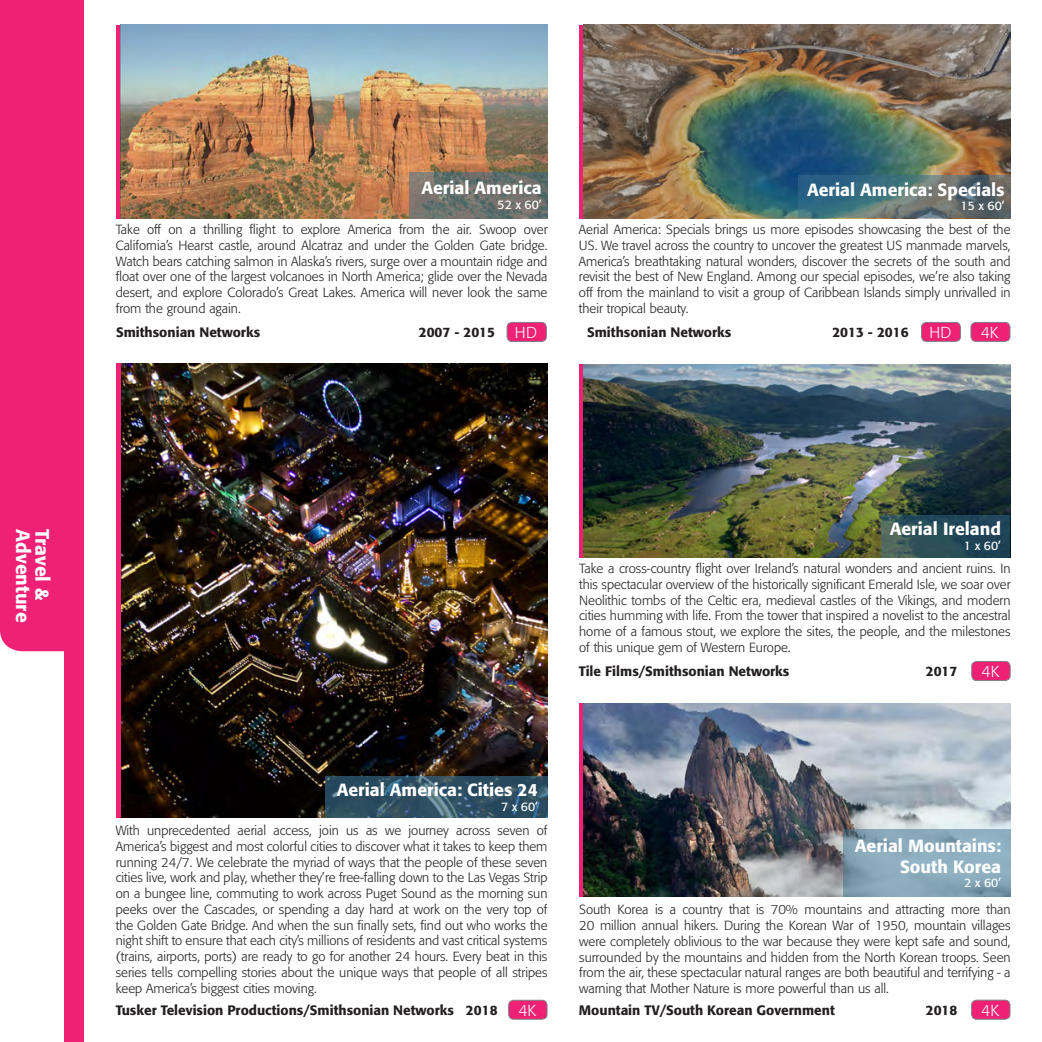
<style>
.page{position:relative;width:1042px;height:1042px;background:#fff}
.page>*{position:absolute;margin:0;border:0;box-sizing:border-box;transform-origin:0 0}
.t1{font:500 19.25px "Formata";color:#fff}
.t2{font:500 17.5px "Formata";color:#fff}
.t3{font:300 15.75px "Formata";color:#fff}
.t4{font:500 13.65px "Formata";color:#231f20}
.t5{font:300 13.12px/15.8px "Formata";color:#231f20;text-align:justify}
.t6{font:12.25px "Formata";color:#fff}
</style>
<div class="page">
<div style="left:0;top:0;width:64px;height:652px;background:#ee2174"></div>
<div style="left:64px;top:0;width:20px;height:1042px;background:#ee2174"></div>
<div style="left:16px;top:529px;width:34px;height:96px;background:#ee2174"></div>
<div style="left:116px;top:25px;width:5px;height:193px;background:#ee2174"></div>
<div style="left:579px;top:25px;width:5px;height:193px;background:#ee2174"></div>
<div style="left:116px;top:364px;width:5px;height:454px;background:#ee2174"></div>
<div style="left:579px;top:364px;width:5px;height:193px;background:#ee2174"></div>
<div style="left:579px;top:703px;width:5px;height:193px;background:#ee2174"></div>
<img style="left:584px;top:703px;width:426px;height:193px">
<img style="left:584px;top:364px;width:426px;height:193px">
<img style="left:121px;top:364px;width:426px;height:454px">
<img style="left:121px;top:25px;width:426px;height:193px">
<img style="left:584px;top:25px;width:426px;height:193px">
<div style="left:508px;top:1000px;width:39px;height:19px;background:#ee2174;border-radius:5px"></div>
<div style="left:508px;top:1000px;width:39px;height:19px;border:1px solid #808285;border-radius:5px"></div>
<div style="left:971px;top:661px;width:39px;height:19px;background:#ee2174;border-radius:5px"></div>
<div style="left:971px;top:661px;width:39px;height:20px;border:1px solid #808285;border-radius:5px"></div>
<div style="left:971px;top:1000px;width:39px;height:19px;background:#ee2174;border-radius:5px"></div>
<div style="left:971px;top:1000px;width:39px;height:19px;border:1px solid #808285;border-radius:5px"></div>
<svg style="left:843px;top:829px;width:167px;height:67px;background:#87a8b9"></svg>
<svg style="left:881px;top:515px;width:129px;height:43px;background:#2b4e58"></svg>
<svg style="left:325px;top:776px;width:222px;height:42px;background:#315366"></svg>
<div style="left:507px;top:322px;width:39px;height:19px;background:#ee2174;border-radius:5px"></div>
<div style="left:507px;top:322px;width:40px;height:20px;border:1px solid #808285;border-radius:5px"></div>
<div style="left:921px;top:322px;width:39px;height:19px;background:#ee2174;border-radius:5px"></div>
<div style="left:921px;top:322px;width:40px;height:20px;border:1px solid #808285;border-radius:5px"></div>
<div style="left:971px;top:322px;width:39px;height:19px;background:#ee2174;border-radius:5px"></div>
<div style="left:970px;top:322px;width:40px;height:20px;border:1px solid #808285;border-radius:5px"></div>
<svg style="left:409px;top:172px;width:138px;height:46px;background:#6c716c"></svg>
<svg style="left:798px;top:176px;width:212px;height:42px;background:#516e76"></svg>
<p class="t2" style="left:421px;top:177px;width:122px">Aerial America</p>
<p class="t6" style="left:497px;top:197px;width:46px">52 x 60’</p>
<p class="t2" style="left:807px;top:179px;width:199px">Aerial America: Specials</p>
<p class="t6" style="left:960px;top:199px;width:46px">15 x 60’</p>
<p class="t5" style="left:116px;top:222px;width:433px">Take off on a thrilling flight to explore America from the air. Swoop over California’s Hearst castle, around Alcatraz and under the Golden Gate bridge.<br>Watch bears catching salmon in Alaska’s rivers, surge over a mountain ridge and float over one of the largest volcanoes in North America; glide over the Nevada desert, and explore Colorado’s Great Lakes. America will never look the same from the ground again.</p>
<p class="t5" style="left:579px;top:222px;width:433px">Aerial America: Specials brings us more episodes showcasing the best of the US. We travel across the country to uncover the greatest US manmade marvels, America’s breathtaking natural wonders, discover the secrets of the south and revisit the best of New England. Among our special episodes, we’re also taking off from the mainland to visit a group of Caribbean Islands simply unrivalled in their tropical beauty.</p>
<p class="t4" style="left:116px;top:323px;width:146px">Smithsonian Networks</p>
<p class="t4" style="left:419px;top:323px;width:78px">2007 - 2015</p>
<p class="t3" style="left:515px;top:323px;width:24px">HD</p>
<p class="t4" style="left:587px;top:323px;width:146px">Smithsonian Networks</p>
<p class="t4" style="left:832px;top:323px;width:78px">2013 - 2016</p>
<p class="t3" style="left:929px;top:323px;width:24px">HD</p>
<p class="t3" style="left:981px;top:323px;width:20px">4K</p>
<p class="t1" style="left:35px;top:529px;width:95px;rotate:90deg">Adventure</p>
<p class="t1" style="left:54px;top:529px;width:72px;rotate:90deg">Travel &amp;</p>
<p class="t2" style="left:890px;top:518px;width:113px">Aerial Ireland</p>
<p class="t6" style="left:964px;top:538px;width:38px">1 x 60’</p>
<p class="t5" style="left:579px;top:561px;width:433px">Take a cross-country flight over Ireland’s natural wonders and ancient ruins. In this spectacular overview of the historically significant Emerald Isle, we soar over Neolithic tombs of the Celtic era, medieval castles of the Vikings, and modern cities humming with life. From the tower that inspired a novelist to the ancestral home of a famous stout, we explore the sites, the people, and the milestones of this unique gem of Western Europe.</p>
<p class="t4" style="left:579px;top:663px;width:212px">Tile Films/Smithsonian Networks</p>
<p class="t4" style="left:926px;top:663px;width:33px">2017</p>
<p class="t3" style="left:981px;top:662px;width:20px">4K</p>
<p class="t2" style="left:337px;top:779px;width:203px">Aerial America: Cities 24</p>
<p class="t6" style="left:501px;top:799px;width:38px">7 x 60’</p>
<p class="t5" style="left:116px;top:822px;width:433px">With unprecedented aerial access, join us as we journey across seven of America’s biggest and most colorful cities to discover what it takes to keep them running 24/7. We celebrate the myriad of ways that the people of these seven cities live, work and play, whether they’re free-falling down to the Las Vegas Strip on a bungee line, commuting to work across Puget Sound as the morning sun peeks over the Cascades, or spending a day hard at work on the very top of the Golden Gate Bridge. And when the sun finally sets, find out who works the night shift to ensure that each city’s millions of residents and vast critical systems (trains, airports, ports) are ready to go for another 24 hours. Every beat in this series tells compelling stories about the unique ways that people of all stripes keep America’s biggest cities moving.</p>
<p class="t4" style="left:116px;top:1001px;width:340px">Tusker Television Productions/Smithsonian Networks</p>
<p class="t4" style="left:466px;top:1001px;width:33px">2018</p>
<p class="t3" style="left:518px;top:1001px;width:20px">4K</p>
<p class="t2" style="left:855px;top:835px;width:148px">Aerial Mountains:</p>
<p class="t2" style="left:900px;top:856px;width:102px">South Korea</p>
<p class="t6" style="left:964px;top:875px;width:38px">2 x 60’</p>
<p class="t5" style="left:579px;top:902px;width:433px">South Korea is a country that is 70% mountains and attracting more than 20 million annual hikers. During the Korean War of 1950, mountain villages were completely oblivious to the war because they were kept safe and sound, surrounded by the mountains and hidden from the North Korean troops. Seen from the air, these spectacular natural ranges are both beautiful and terrifying - a warning that Mother Nature is more powerful than us all.</p>
<p class="t4" style="left:579px;top:1001px;width:257px">Mountain TV/South Korean Government</p>
<p class="t4" style="left:926px;top:1001px;width:33px">2018</p>
<p class="t3" style="left:981px;top:1001px;width:20px">4K</p>
</div>
